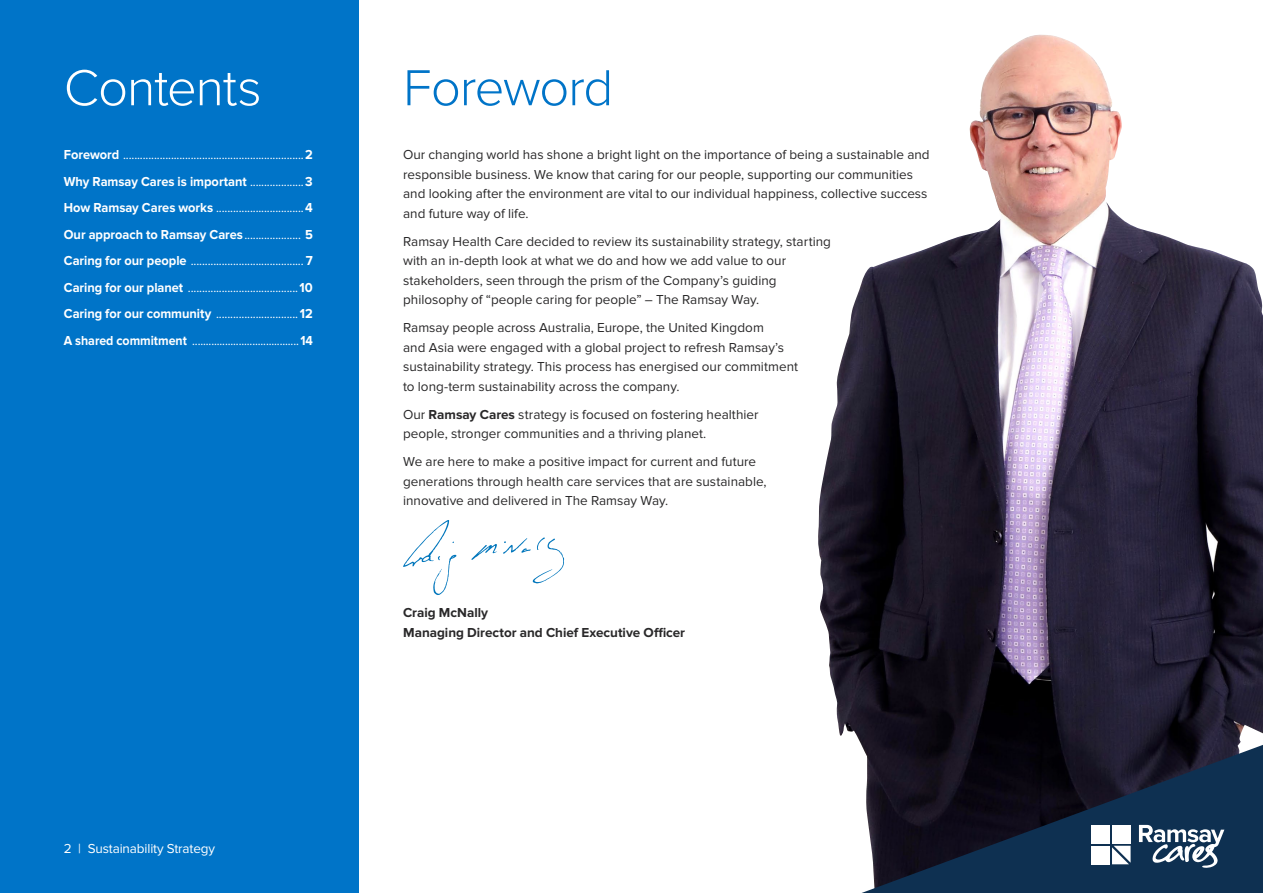
<style>
.page{position:relative;width:1263px;height:893px;background:#fff}
.page>*{position:absolute;margin:0;border:0;box-sizing:border-box;transform-origin:0 0}
.t1{font:300 52.5px "Proxima Nova";letter-spacing:-.02em;color:#fff}
.t2{font:300 52.5px "Proxima Nova";letter-spacing:-.025em;color:#0074c8}
.t3{font:13.5px/19.5px "Proxima Nova";color:#292829}
.t4{font:13.5px/26.5px "Proxima Nova";letter-spacing:-.01em;color:#fff;text-align:justify;scale:.95 1}
.t5{font:700 13.5px/19.5px "Proxima Nova";color:#292829}
.t6{font:13.5px "Proxima Nova";letter-spacing:-.01em;color:#fff}
.s1{font-weight:700}
</style>
<div class="page">
<img style="left:818px;top:39px;width:445px;height:700px">
<div style="left:0;top:0;width:358px;height:893px;background:#0074c8"></div>
<svg style="left:358px;top:739px;width:905px;height:154px"></svg>
<div style="left:1091px;top:825px;width:19px;height:18px;background:#fff"></div>
<div style="left:1112px;top:825px;width:18px;height:18px;background:#fff"></div>
<div style="left:1091px;top:846px;width:19px;height:18px;background:#fff"></div>
<svg style="left:1112px;top:846px;width:18px;height:18px"></svg>
<svg style="left:1139px;top:825px;width:85px;height:43px"></svg>
<svg style="left:471px;top:544px;width:26px;height:16px"></svg>
<svg style="left:503px;top:537px;width:61px;height:46px"></svg>
<svg style="left:403px;top:520px;width:54px;height:75px"></svg>
<h1 class="t1" style="left:64px;top:58px;width:199px">Contents</h1>
<h1 class="t2" style="left:403px;top:58px;width:212px">Foreword</h1>
<p class="t4" style="left:64px;top:142px;width:264px"><span class="s1">Foreword</span> ................................................................<span class="s1">2<br>Why Ramsay Cares is important</span> ...................<span class="s1">3<br>How Ramsay Cares works</span> ...............................<span class="s1">4<br>Our approach to Ramsay Cares</span>.................... <span class="s1">5<br>Caring for our people</span> ........................................ <span class="s1">7<br>Caring for our planet</span> ....................................... <span class="s1">10<br>Caring for our community</span> ............................. <span class="s1">12<br>A shared commitment</span> ....................................... <span class="s1">14</span></p>
<p class="t6" style="left:64px;top:840px;width:153px">2 | Sustainability Strategy</p>
<p class="t3" style="left:403px;top:145px;width:528px">Our changing world has shone a bright light on the importance of being a sustainable and responsible business. We know that caring for our people, supporting our communities and looking after the environment are vital to our individual happiness, collective success and future way of life.</p>
<p class="t3" style="left:403px;top:232px;width:429px">Ramsay Health Care decided to review its sustainability strategy, starting with an in-depth look at what we do and how we add value to our stakeholders, seen through the prism of the Company’s guiding philosophy of “people caring for people” – The Ramsay Way.</p>
<p class="t3" style="left:403px;top:318px;width:397px">Ramsay people across Australia, Europe, the United Kingdom<br>and Asia were engaged with a global project to refresh Ramsay’s sustainability strategy. This process has energised our commitment to long-term sustainability across the company.</p>
<p class="t3" style="left:403px;top:405px;width:357px">Our <span class="s1">Ramsay Cares</span> strategy is focused on fostering healthier people, stronger communities and a thriving planet.</p>
<p class="t3" style="left:403px;top:452px;width:365px">We are here to make a positive impact for current and future generations through health care services that are sustainable, innovative and delivered in The Ramsay Way.</p>
<p class="t5" style="left:403px;top:603px;width:283px">Craig McNally<br>Managing Director and Chief Executive Officer</p>
</div>
